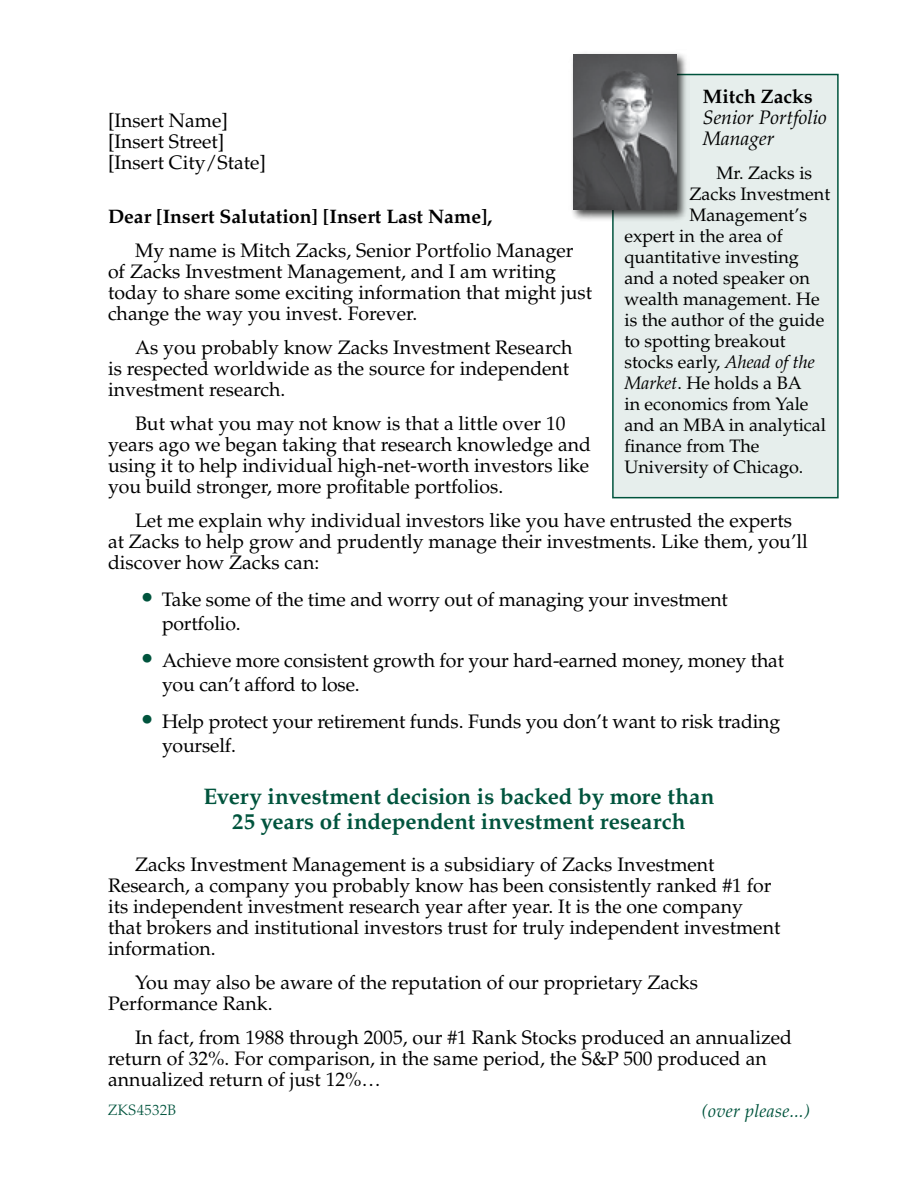
<style>
.page{position:relative;width:918px;height:1188px;background:#fff}
.page>*{position:absolute;margin:0;border:0;box-sizing:border-box;transform-origin:0 0}
.t1{font:25.5px "Palatino LT Std";color:#00543d}
.t2{font:700 22.5px/25.5px "Palatino LT Std";letter-spacing:-.005em;color:#00543d;text-align:center}
.t3{font:19.5px/21px "Palatino LT Std";color:#000}
.t4{font:italic 19.5px/21px "Palatino LT Std";color:#000}
.t5{font:18px "Palatino LT Std";color:#000}
.t6{font:italic 18px "Palatino LT Std";letter-spacing:.015em;color:#00543d}
.t7{font:300 15px "Palatino LT Std";letter-spacing:.015em;color:#00543d}
.s1{font-weight:700;font-style:normal}
.s2{font-style:italic}
.s3{font-weight:700}
</style>
<div class="page">
<div style="left:613px;top:75px;width:225px;height:423px;background:#e6eeec"></div>
<div style="left:612px;top:74px;width:227px;height:424px;border:2px solid #00543d"></div>
<div style="left:568px;top:49px;width:122px;height:174px;background:#000;opacity:.75"></div>
<img style="left:573px;top:54px;width:104px;height:156px">
<p class="t4" style="left:703px;top:86px;width:126px"><span class="s1">Mitch Zacks<br></span>Senior Portfolio<br>Manager</p>
<p class="t5" style="left:716px;top:162px;width:97px">Mr. Zacks is</p>
<p class="t5" style="left:689px;top:183px;width:142px">Zacks Investment</p>
<p class="t5" style="left:689px;top:204px;width:119px">Management’s</p>
<p class="t5" style="left:624px;top:225px;width:160px">expert in the area of</p>
<p class="t5" style="left:624px;top:246px;width:176px">quantitative investing</p>
<p class="t5" style="left:624px;top:267px;width:187px">and a noted speaker on</p>
<p class="t5" style="left:624px;top:288px;width:197px">wealth management. He</p>
<p class="t5" style="left:624px;top:309px;width:201px">is the author of the guide</p>
<p class="t5" style="left:624px;top:330px;width:163px">to spotting breakout</p>
<p class="t5" style="left:624px;top:351px;width:192px">stocks early, <span class="s2">Ahead of the</span></p>
<p class="t5" style="left:624px;top:372px;width:179px"><span class="s2">Market</span>. He holds a BA</p>
<p class="t5" style="left:624px;top:393px;width:186px">in economics from Yale</p>
<p class="t5" style="left:624px;top:414px;width:203px">and an MBA in analytical</p>
<p class="t5" style="left:624px;top:435px;width:137px">finance from The</p>
<p class="t5" style="left:624px;top:456px;width:180px">University of Chicago.</p>
<p class="t3" style="left:108px;top:110px;width:160px">[Insert Name] [Insert Street] [Insert City/State]</p>
<p class="t3" style="left:135px;top:200px;width:440px;line-height:33.9px;text-indent:-27px"><span class="s3">Dear [Insert Salutation] [Insert Last Name],<br></span>My name is Mitch Zacks, Senior Portfolio Manager</p>
<p class="t3" style="left:108px;top:261px;width:486px">of Zacks Investment Management, and I am writing today to share some exciting information that might just change the way you invest. Forever.</p>
<p class="t3" style="left:108px;top:337px;width:466px;text-indent:27px">As you probably know Zacks Investment Research is respected worldwide as the source for independent investment research.</p>
<p class="t3" style="left:108px;top:413px;width:485px;text-indent:27px">But what you may not know is that a little over 10 years ago we began taking that research knowledge and using it to help individual high-net-worth investors like you build stronger, more profitable portfolios.</p>
<p class="t3" style="left:108px;top:510px;width:701px;text-indent:27px">Let me explain why individual investors like you have entrusted the experts at Zacks to help grow and prudently manage their investments. Like them, you’ll discover how Zacks can:</p>
<p class="t3" style="left:162px;top:588px;width:567px;line-height:24px">Take some of the time and worry out of managing your investment portfolio.</p>
<p class="t3" style="left:162px;top:649px;width:624px;line-height:24px">Achieve more consistent growth for your hard-earned money, money that you can’t afford to lose.</p>
<p class="t3" style="left:162px;top:710px;width:620px;line-height:24px">Help protect your retirement funds. Funds you don’t want to risk trading yourself.</p>
<p class="t2" style="left:203px;top:784px;width:512px">Every investment decision is backed by more than<br>25 years of independent investment research</p>
<p class="t3" style="left:108px;top:854px;width:674px;text-indent:27px">Zacks Investment Management is a subsidiary of Zacks Investment Research, a company you probably know has been consistently ranked #1 for its independent investment research year after year. It is the one company that brokers and institutional investors trust for truly independent investment information.</p>
<p class="t3" style="left:108px;top:972px;width:592px;text-indent:27px">You may also be aware of the reputation of our proprietary Zacks<br>Performance Rank.</p>
<p class="t3" style="left:108px;top:1027px;width:686px;text-indent:27px">In fact, from 1988 through 2005, our #1 Rank Stocks produced an annualized return of 32%. For comparison, in the same period, the S&amp;P 500 produced an annualized return of just 12%…</p>
<p class="t1" style="left:140px;top:582px;width:17px">•</p>
<p class="t1" style="left:140px;top:643px;width:17px">•</p>
<p class="t1" style="left:140px;top:704px;width:17px">•</p>
<p class="t7" style="left:108px;top:1101px;width:70px">ZKS4532B</p>
<p class="t6" style="left:702px;top:1101px;width:110px">(over please...)</p>
</div>
